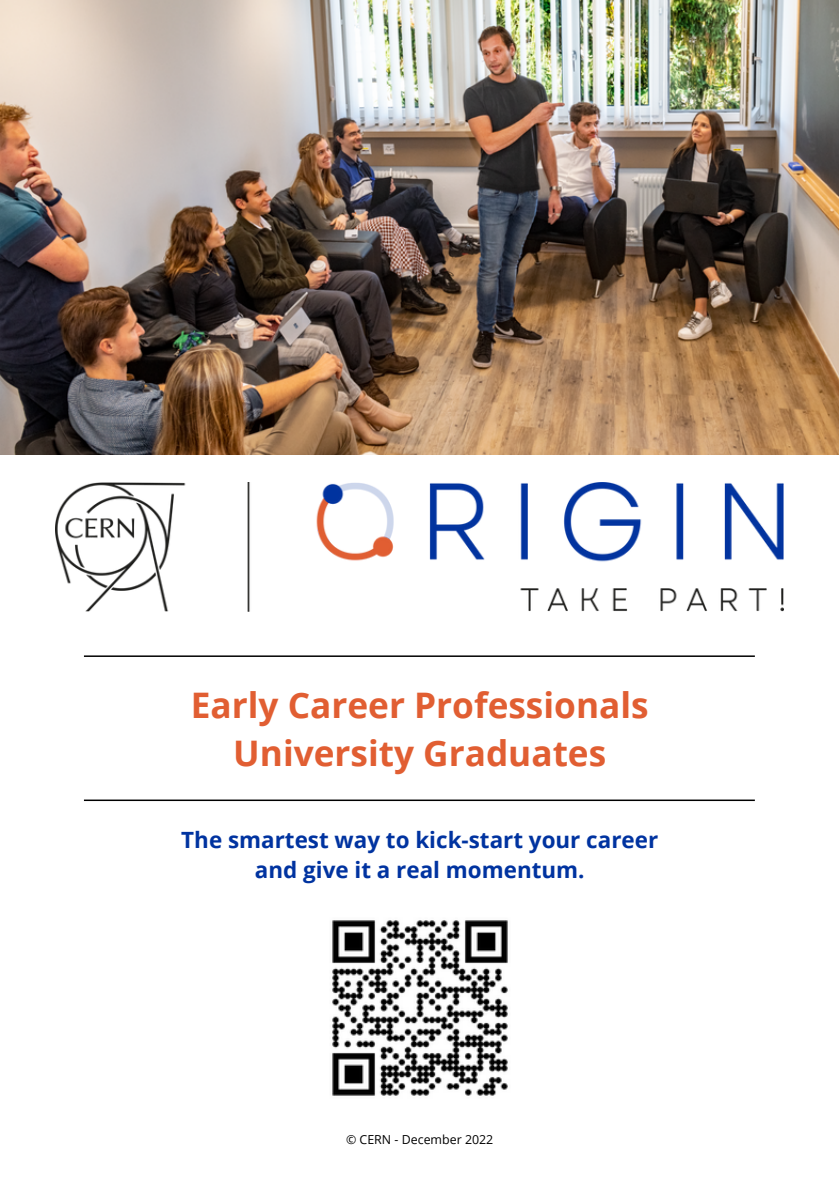
<style>
.page{position:relative;width:839px;height:1191px;background:#fff}
.page>*{position:absolute;margin:0;border:0;box-sizing:border-box;transform-origin:0 0}
.t1{font:700 35.2px/48px "Open Sans";color:#e15e32;text-align:center}
.t2{font:700 22.4px/30px "Open Sans";color:#0033a0;text-align:center}
.t3{font:12.4px "Open Sans";color:#000}
</style>
<div class="page">
<img style="left:0;top:0;width:838px;height:454px">
<img style="left:56px;top:482px;width:727px;height:129px">
<hr style="left:84px;top:655px;width:670px;height:2px;background:#000">
<hr style="left:84px;top:800px;width:670px;height:1px;background:#000">
<img style="left:332px;top:920px;width:176px;height:176px">
<h1 class="t1" style="left:191px;top:680px;width:459px">Early Career Professionals<br>University Graduates</h1>
<p class="t2" style="left:181px;top:825px;width:478px">The smartest way to kick-start your career and give it a real momentum.</p>
<p class="t3" style="left:346px;top:1130px;width:149px">© CERN - December 2022</p>
</div>
